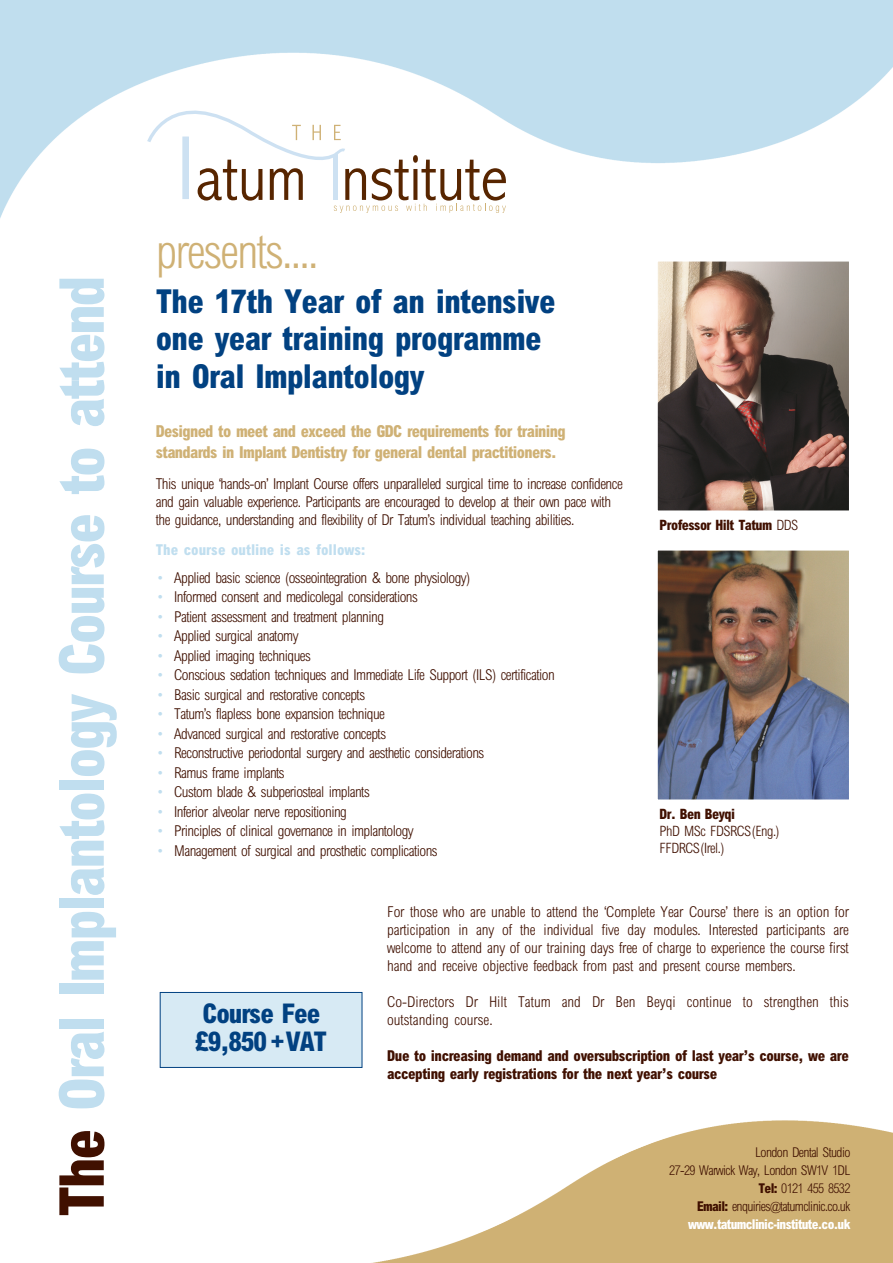
<style>
.page{position:relative;width:893px;height:1263px;background:#fff}
.page>*{position:absolute;margin:0;border:0;box-sizing:border-box;transform-origin:0 0}
.t1{font:800 condensed 61.95px "M Arial";letter-spacing:-.04em;color:#c0deef}
.t2{font:300 condensed 47.7px "M Arial";letter-spacing:-.035em;color:#cfb175}
.t3{font:800 condensed 33px/37.5px "M Arial";letter-spacing:-.02em;color:#014181}
.t4{font:800 condensed 27.15px/28px "M Arial";letter-spacing:-.04em;color:#014181}
.t5{font:800 condensed 16.5px/20.5px "M Arial";letter-spacing:-.04em;color:#cfb175}
.t6{font:300 condensed 15px/18px "M Arial";letter-spacing:-.035em;color:#401000;text-align:justify}
.t7{font:800 condensed 15px/18px "M Arial";letter-spacing:-.03em;color:#401000}
.t8{font:300 condensed 15px/18px "M Arial";color:#401000}
.t9{font:800 condensed 15px "M Arial";color:#c0deef}
.t10{font:800 condensed 14.25px "M Arial";letter-spacing:-.04em;color:#401000}
.t11{font:300 condensed 14.25px/17.1px "M Arial";letter-spacing:-.035em;color:#401000}
.t12{font:300 condensed 13.5px/18px "M Arial";letter-spacing:-.045em;color:#401000;text-align:right}
.s1{color:#401000}
.s2{color:#c0deef}
.s3{font-weight:300}
.s4{font-weight:800}
.s5{font-weight:800;color:#fff}
</style>
<div class="page">
<img style="left:0;top:0;width:893px;height:218px">
<img style="left:372px;top:1120px;width:521px;height:143px">
<img style="left:659px;top:263px;width:188px;height:246px">
<div style="left:656px;top:260px;width:194px;height:252px;border:2px solid #fff"></div>
<img style="left:659px;top:552px;width:188px;height:246px">
<div style="left:656px;top:549px;width:194px;height:252px;border:2px solid #fff"></div>
<svg style="left:145px;top:83px;width:361px;height:130px"></svg>
<div style="left:161px;top:993px;width:201px;height:74px;background:#d7eaf4"></div>
<div style="left:160px;top:992px;width:202px;height:76px;border:1px solid #014181"></div>
<h1 class="t1" style="left:59px;top:1217px;width:943px;rotate:-90deg"><span class="s1">The</span> Oral Implantology Course to attend</h1>
<h2 class="t2" style="left:156px;top:234px;width:164px">presents....</h2>
<h3 class="t3" style="left:156px;top:285px;width:401px">The 17th Year of an intensive one year training programme in Oral Implantology</h3>
<p class="t5" style="left:156px;top:422px;width:411px">Designed to meet and exceed the GDC requirements for training standards in Implant Dentistry for general dental practitioners.</p>
<p class="t6" style="left:156px;top:476px;width:468px;text-align:left">This unique ‘hands-on’ Implant Course offers unparalleled surgical time to increase confidence and gain valuable experience. Participants are encouraged to develop at their own pace with the guidance, understanding and flexibility of Dr Tatum’s individual teaching abilities.</p>
<p class="t9" style="left:156px;top:544px;width:211px">The course outline is as follows:</p>
<p class="t6" style="left:156px;top:570px;width:316px"><span class="s2">•</span> Applied basic science (osseointegration &amp; bone physiology)</p>
<p class="t6" style="left:156px;top:589px;width:264px"><span class="s2">•</span> Informed consent and medicolegal considerations</p>
<p class="t6" style="left:156px;top:609px;width:230px"><span class="s2">•</span> Patient assessment and treatment planning</p>
<p class="t6" style="left:156px;top:628px;width:144px"><span class="s2">•</span> Applied surgical anatomy</p>
<p class="t6" style="left:156px;top:648px;width:157px"><span class="s2">•</span> Applied imaging techniques</p>
<p class="t6" style="left:156px;top:667px;width:400px"><span class="s2">•</span> Conscious sedation techniques and Immediate Life Support (ILS) certification</p>
<p class="t6" style="left:156px;top:687px;width:211px"><span class="s2">•</span> Basic surgical and restorative concepts</p>
<p class="t6" style="left:156px;top:706px;width:231px"><span class="s2">•</span> Tatum’s flapless bone expansion technique</p>
<p class="t6" style="left:156px;top:726px;width:232px"><span class="s2">•</span> Advanced surgical and restorative concepts</p>
<p class="t6" style="left:156px;top:745px;width:330px"><span class="s2">•</span> Reconstructive periodontal surgery and aesthetic considerations</p>
<p class="t6" style="left:156px;top:765px;width:130px"><span class="s2">•</span> Ramus frame implants</p>
<p class="t6" style="left:156px;top:784px;width:216px"><span class="s2">•</span> Custom blade &amp; subperiosteal implants</p>
<p class="t6" style="left:156px;top:804px;width:193px"><span class="s2">•</span> Inferior alveolar nerve repositioning</p>
<p class="t6" style="left:156px;top:823px;width:259px"><span class="s2">•</span> Principles of clinical governance in implantology</p>
<p class="t6" style="left:156px;top:843px;width:283px"><span class="s2">•</span> Management of surgical and prosthetic complications</p>
<p class="t10" style="left:660px;top:519px;width:140px">Professor Hilt Tatum <span class="s3">DDS</span></p>
<p class="t10" style="left:660px;top:808px;width:77px">Dr. Ben Beyqi</p>
<p class="t11" style="left:660px;top:823px;width:121px">PhD MSc FDSRCS(Eng.)<br>FFDRCS(Irel.)</p>
<h3 class="t4" style="left:195px;top:1002px;width:133px">Course Fee £9,850 +VAT</h3>
<p class="t6" style="left:387px;top:904px;width:463px">For those who are unable to attend the ‘Complete Year Course’ there is an option for participation in any of the individual five day modules. Interested participants are welcome to attend any of our training days free of charge to experience the course first hand and receive objective feedback from past and present course members.</p>
<p class="t8" style="left:387px;top:994px;width:463px">Co-Directors Dr Hilt Tatum and Dr Ben Beyqi continue to strengthen this outstanding course.</p>
<p class="t7" style="left:387px;top:1048px;width:463px">Due to increasing demand and oversubscription of last year’s course, we are accepting early registrations for the next year’s course</p>
<p class="t12" style="left:669px;top:1144px;width:183px">London Dental Studio<br>27-29 Warwick Way, London SW1V 1DL<br><span class="s4">Tel:</span> 0121 455 8532<br><span class="s4">Email:</span> enquiries@tatumclinic.co.uk <span class="s5">www.tatumclinic-institute.co.uk</span></p>
</div>
